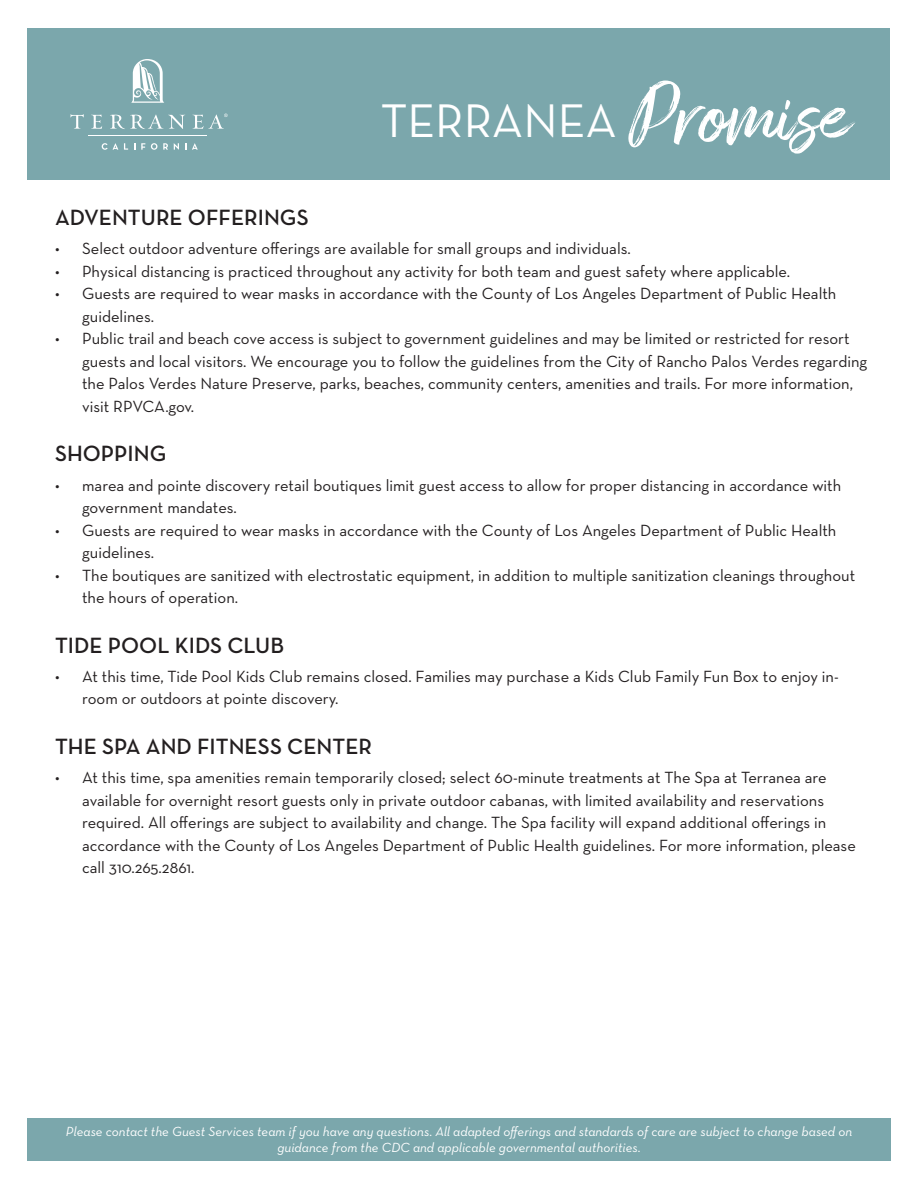
<style>
.page{position:relative;width:918px;height:1188px;background:#fff}
.page>*{position:absolute;margin:0;border:0;box-sizing:border-box;transform-origin:0 0}
.t1{font:48px "Neutraface Text";color:#fff}
.t2{font:600 22.5px "Neutraface Text";color:#231f20}
.t3{font:16.5px/22.5px "Neutraface Text";color:#231f20}
.t4{font:italic 13.5px/16.2px "Neutraface Text";color:#fff;text-align:center}
.s1{font-family:"Amithen";font-size:84px}
</style>
<div class="page">
<div style="left:27px;top:1119px;width:864px;height:42px;background:#7ba7ac"></div>
<div style="left:28px;top:28px;width:862px;height:151px;background:#7ba7ac"></div>
<svg style="left:131px;top:59px;width:33px;height:44px"></svg>
<svg style="left:70px;top:114px;width:14px;height:15px"></svg>
<svg style="left:91px;top:115px;width:11px;height:14px"></svg>
<svg style="left:110px;top:114px;width:75px;height:15px"></svg>
<svg style="left:193px;top:114px;width:35px;height:15px"></svg>
<hr style="left:88px;top:135px;width:119px;height:1px;background:#fff">
<svg style="left:102px;top:143px;width:16px;height:7px"></svg>
<svg style="left:124px;top:143px;width:4px;height:7px"></svg>
<svg style="left:141px;top:143px;width:4px;height:7px"></svg>
<svg style="left:151px;top:143px;width:6px;height:7px"></svg>
<svg style="left:163px;top:143px;width:5px;height:7px"></svg>
<svg style="left:174px;top:143px;width:5px;height:7px"></svg>
<svg style="left:192px;top:143px;width:6px;height:7px"></svg>
<h1 class="t1" style="left:381px;top:91px;width:471px">TERRANEA <span class="s1">Promise</span></h1>
<h2 class="t2" style="left:55px;top:203px;width:255px">ADVENTURE OFFERINGS</h2>
<p class="t3" style="left:55px;top:237px;width:577px">• Select outdoor adventure offerings are available for small groups and individuals.</p>
<p class="t3" style="left:55px;top:260px;width:737px">• Physical distancing is practiced throughout any activity for both team and guest safety where applicable.</p>
<p class="t3" style="left:82px;top:282px;width:756px;text-indent:-27px">• Guests are required to wear masks in accordance with the County of Los Angeles Department of Public Health guidelines.</p>
<p class="t3" style="left:82px;top:327px;width:787px;text-indent:-27px">• Public trail and beach cove access is subject to government guidelines and may be limited or restricted for resort guests and local visitors. We encourage you to follow the guidelines from the City of Rancho Palos Verdes regarding the Palos Verdes Nature Preserve, parks, beaches, community centers, amenities and trails. For more information, visit RPVCA.gov.</p>
<h2 class="t2" style="left:55px;top:440px;width:113px">SHOPPING</h2>
<p class="t3" style="left:82px;top:474px;width:761px;text-indent:-27px">• marea and pointe discovery retail boutiques limit guest access to allow for proper distancing in accordance with government mandates.</p>
<p class="t3" style="left:82px;top:519px;width:756px;text-indent:-27px">• Guests are required to wear masks in accordance with the County of Los Angeles Department of Public Health guidelines.</p>
<p class="t3" style="left:82px;top:564px;width:775px;text-indent:-27px">• The boutiques are sanitized with electrostatic equipment, in addition to multiple sanitization cleanings throughout the hours of operation.</p>
<h2 class="t2" style="left:55px;top:631px;width:231px">TIDE POOL KIDS CLUB</h2>
<p class="t3" style="left:82px;top:665px;width:758px;text-indent:-27px">• At this time, Tide Pool Kids Club remains closed. Families may purchase a Kids Club Family Fun Box to enjoy in&shy;room or outdoors at pointe discovery.</p>
<h2 class="t2" style="left:55px;top:732px;width:319px">THE SPA AND FITNESS CENTER</h2>
<p class="t3" style="left:82px;top:766px;width:775px;text-indent:-27px">• At this time, spa amenities remain temporarily closed; select 60-minute treatments at The Spa at Terranea are available for overnight resort guests only in private outdoor cabanas, with limited availability and reservations required. All offerings are subject to availability and change. The Spa facility will expand additional offerings in accordance with the County of Los Angeles Department of Public Health guidelines. For more information, please call 310.265.2861.</p>
<p class="t4" style="left:66px;top:1123px;width:788px">Please contact the Guest Services team if you have any questions. All adapted offerings and standards of care are subject to change based on guidance from the CDC and applicable governmental authorities.</p>
</div>
